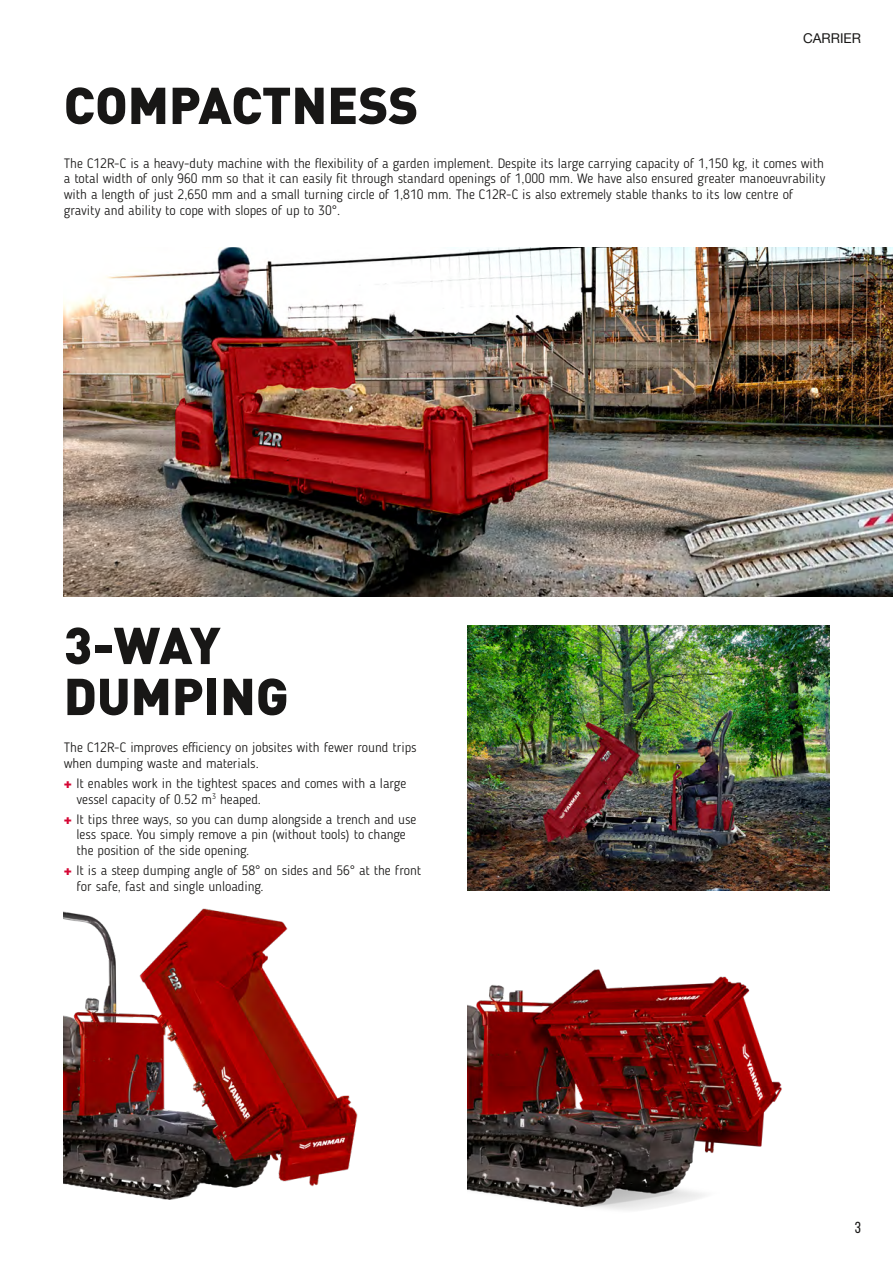
<style>
.page{position:relative;width:893px;height:1263px;background:#fff}
.page>*{position:absolute;margin:0;border:0;box-sizing:border-box;transform-origin:0 0}
.t1{font:900 51px/51px "DINOT";color:#181716}
.t2{font:15.9px "Bebas Neue";color:#181716}
.t3{font:300 13.5px/15.8px "Blogger Sans";color:#181716}
.t4{font:13.5px "Helvetica Neue LT Com";color:#181716}
.s1{font-family:"Helvetica Neue LT Com";font-weight:900;color:#d50634}
</style>
<div class="page">
<img style="left:64px;top:247px;width:829px;height:350px">
<img style="left:64px;top:908px;width:294px;height:292px">
<img style="left:468px;top:969px;width:314px;height:241px">
<img style="left:468px;top:625px;width:361px;height:266px">
<h1 class="t1" style="left:64px;top:78px;width:356px">COMPACTNESS</h1>
<p class="t4" style="left:803px;top:29px;width:59px">CARRIER</p>
<p class="t3" style="left:64px;top:155px;width:763px">The C12R-C is a heavy-duty machine with the flexibility of a garden implement. Despite its large carrying capacity of 1,150 kg, it comes with a total width of only 960 mm so that it can easily fit through standard openings of 1,000 mm. We have also ensured greater manoeuvrability with a length of just 2,650 mm and a small turning circle of 1,810 mm. The C12R-C is also extremely stable thanks to its low centre of gravity and ability to cope with slopes of up to 30°.</p>
<h1 class="t1" style="left:64px;top:618px;width:227px">3-WAY<br>DUMPING</h1>
<p class="t3" style="left:64px;top:739px;width:354px">The C12R-C improves efficiency on jobsites with fewer round trips when dumping waste and materials.</p>
<p class="t3" style="left:77px;top:775px;width:331px;text-indent:-13px"><span class="s1">+</span> It enables work in the tightest spaces and comes with a large vessel capacity of 0.52 m<sup>3</sup> heaped.</p>
<p class="t3" style="left:77px;top:811px;width:341px;text-indent:-13px"><span class="s1">+</span> It tips three ways, so you can dump alongside a trench and use less space. You simply remove a pin (without tools) to change the position of the side opening.</p>
<p class="t3" style="left:77px;top:862px;width:346px;text-indent:-13px"><span class="s1">+</span> It is a steep dumping angle of 58° on sides and 56° at the front for safe, fast and single unloading.</p>
<p class="t2" style="left:855px;top:1219px;width:8px">3</p>
</div>
